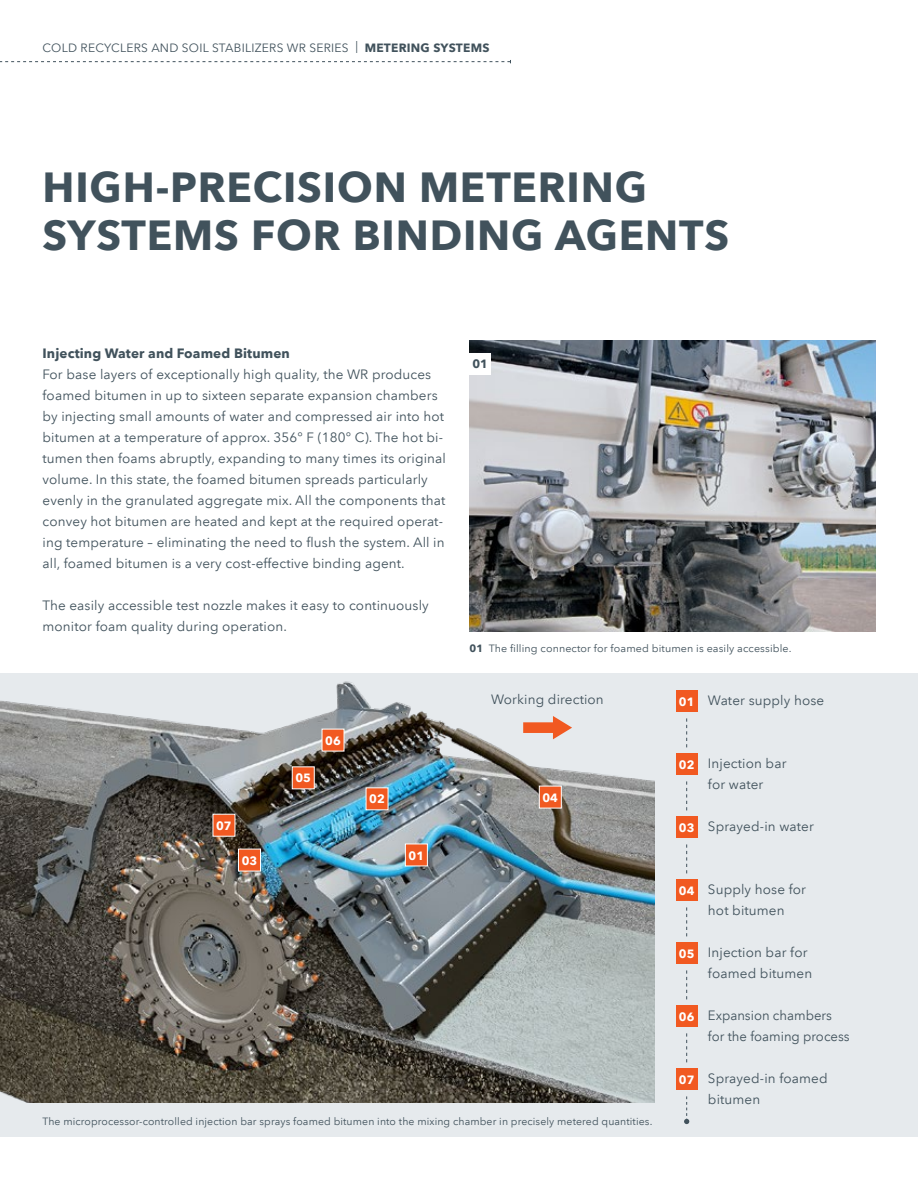
<style>
.page{position:relative;width:918px;height:1188px;background:#fff}
.page>*{position:absolute;margin:0;border:0;box-sizing:border-box;transform-origin:0 0}
.t1{font:700 42px/48px "Avenir Next LT Pro";letter-spacing:.02em;color:#41525c}
.t2{font:13.5px/21px "Avenir Next LT Pro";letter-spacing:.01em;color:#41525c}
.t3{font:700 13.5px "Avenir Next LT Pro";letter-spacing:.01em;color:#41525c}
.t4{font:12px "Avenir Next LT Pro";letter-spacing:.02em;color:#41525c}
.t5{font:700 12px "Avenir Next LT Pro";color:#fff}
.t6{font:700 12px "Avenir Next LT Pro";color:#41525c}
.t7{font:10.5px "Avenir Next LT Pro";letter-spacing:.01em;color:#41525c}
.s1{font-weight:700}
</style>
<div class="page">
<svg style="left:0;top:60px;width:511px;height:3px"></svg>
<div style="left:0;top:673px;width:918px;height:464px;background:#e6eaed"></div>
<img style="left:0;top:681px;width:655px;height:421px">
<svg style="left:405px;top:843px;width:23px;height:24px"></svg>
<svg style="left:365px;top:787px;width:24px;height:24px"></svg>
<svg style="left:292px;top:766px;width:23px;height:24px"></svg>
<svg style="left:321px;top:728px;width:24px;height:24px"></svg>
<svg style="left:539px;top:785px;width:23px;height:24px"></svg>
<svg style="left:238px;top:848px;width:23px;height:24px"></svg>
<svg style="left:212px;top:813px;width:24px;height:24px"></svg>
<svg style="left:686px;top:718px;width:1px;height:29px"></svg>
<svg style="left:686px;top:781px;width:1px;height:29px"></svg>
<svg style="left:686px;top:844px;width:1px;height:29px"></svg>
<svg style="left:686px;top:907px;width:1px;height:29px"></svg>
<svg style="left:686px;top:970px;width:1px;height:29px"></svg>
<svg style="left:686px;top:1033px;width:1px;height:29px"></svg>
<div style="left:676px;top:691px;width:21px;height:21px;background:#f15921"></div>
<div style="left:676px;top:817px;width:21px;height:21px;background:#f15921"></div>
<div style="left:676px;top:880px;width:21px;height:21px;background:#f15921"></div>
<div style="left:676px;top:754px;width:21px;height:21px;background:#f15921"></div>
<div style="left:676px;top:1006px;width:21px;height:21px;background:#f15921"></div>
<div style="left:676px;top:1069px;width:21px;height:21px;background:#f15921"></div>
<div style="left:676px;top:943px;width:21px;height:21px;background:#f15921"></div>
<svg style="left:684px;top:1096px;width:5px;height:28px"></svg>
<img style="left:470px;top:340px;width:405px;height:291px">
<div style="left:470px;top:353px;width:21px;height:21px;background:#fff"></div>
<svg style="left:523px;top:716px;width:49px;height:23px"></svg>
<p class="t4" style="left:43px;top:40px;width:448px">COLD RECYCLERS AND SOIL STABILIZERS WR SERIES | <span class="s1">METERING SYSTEMS</span></p>
<h1 class="t1" style="left:43px;top:163px;width:688px">HIGH-PRECISION METERING<br>SYSTEMS FOR BINDING AGENTS</h1>
<p class="t3" style="left:43px;top:345px;width:249px">Injecting Water and Foamed Bitumen</p>
<p class="t2" style="left:43px;top:364px;width:405px">For base layers of exceptionally high quality, the WR produces foamed bitumen in up to sixteen separate expansion chambers by injecting small amounts of water and compressed air into hot bitumen at a temperature of approx. 356° F (180° C). The hot bi&shy;tumen then foams abruptly, expanding to many times its original volume. In this state, the foamed bitumen spreads particularly evenly in the granulated aggregate mix. All the components that convey hot bitumen are heated and kept at the required operat&shy;ing temperature – eliminating the need to flush the system. All in all, foamed bitumen is a very cost-effective binding agent.</p>
<p class="t2" style="left:43px;top:595px;width:388px">The easily accessible test nozzle makes it easy to continuously monitor foam quality during operation.</p>
<p class="t5" style="left:216px;top:818px;width:17px">07</p>
<p class="t5" style="left:242px;top:853px;width:17px">03</p>
<p class="t5" style="left:296px;top:771px;width:17px">05</p>
<p class="t5" style="left:325px;top:733px;width:17px">06</p>
<p class="t5" style="left:369px;top:792px;width:17px">02</p>
<p class="t5" style="left:409px;top:848px;width:17px">01</p>
<p class="t6" style="left:473px;top:357px;width:17px">01</p>
<p class="t7" style="left:470px;top:642px;width:323px"><span class="s1">01</span> The filling connector for foamed bitumen is easily accessible.</p>
<p class="t2" style="left:491px;top:689px;width:114px">Working direction</p>
<p class="t2" style="left:708px;top:690px;width:118px">Water supply hose</p>
<p class="t5" style="left:679px;top:694px;width:17px">01</p>
<p class="t5" style="left:543px;top:790px;width:17px">04</p>
<p class="t5" style="left:679px;top:757px;width:17px">02</p>
<p class="t5" style="left:679px;top:820px;width:17px">03</p>
<p class="t2" style="left:708px;top:753px;width:80px">Injection bar for water</p>
<p class="t2" style="left:708px;top:816px;width:107px">Sprayed-in water</p>
<p class="t5" style="left:679px;top:883px;width:17px">04</p>
<p class="t5" style="left:679px;top:946px;width:17px">05</p>
<p class="t5" style="left:679px;top:1009px;width:17px">06</p>
<p class="t5" style="left:679px;top:1072px;width:17px">07</p>
<p class="t2" style="left:708px;top:879px;width:100px">Supply hose for hot bitumen</p>
<p class="t2" style="left:708px;top:942px;width:106px">Injection bar for foamed bitumen</p>
<p class="t2" style="left:708px;top:1005px;width:143px">Expansion chambers for the foaming process</p>
<p class="t2" style="left:708px;top:1068px;width:121px">Sprayed-in foamed bitumen</p>
<p class="t7" style="left:43px;top:1115px;width:611px">The microprocessor-controlled injection bar sprays foamed bitumen into the mixing chamber in precisely metered quantities.</p>
</div>
